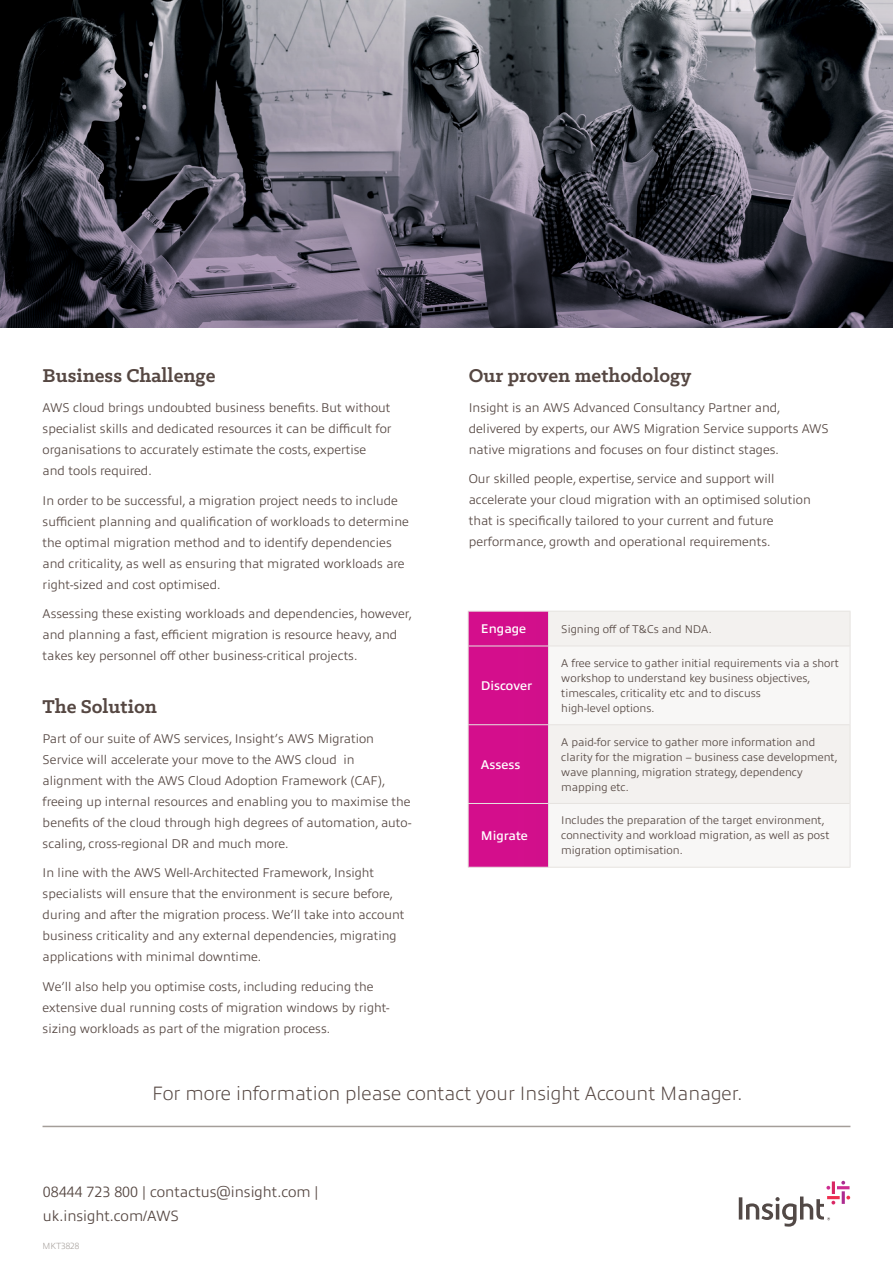
<style>
.page{position:relative;width:893px;height:1263px;background:#fff}
.page>*{position:absolute;margin:0;border:0;box-sizing:border-box;transform-origin:0 0}
.t1{font:700 21px "Klinic Slab";color:#554742}
.t2{font:200 19.5px "Allumi Pro";color:#554742}
.t3{font:300 15px/24px "Allumi Pro";color:#554742}
.t4{font:300 12.75px/21px "Allumi Pro";color:#554742}
.t5{font:600 12.75px "Allumi Pro";color:#fff}
.t6{font:300 11.25px/15px "Allumi Pro";color:#554742}
.t7{font:200 9px "Allumi Pro";color:#a49e99}
</style>
<div class="page">
<svg style="left:739px;top:1181px;width:111px;height:45px"></svg>
<hr style="left:43px;top:1126px;width:807px;height:1px;background:#a49e99">
<div style="left:469px;top:612px;width:79px;height:255px;background:#d30e8c"></div>
<div style="left:549px;top:612px;width:301px;height:34px;background:#f3f1ef"></div>
<div style="left:549px;top:647px;width:301px;height:220px;background:#f8f7f6"></div>
<hr style="left:468px;top:611px;width:81px;height:1px;background:#e6e3e0">
<hr style="left:468px;top:611px;width:1px;height:35px;background:#e6e3e0">
<hr style="left:468px;top:646px;width:81px;height:1px;background:#e6e3e0">
<hr style="left:468px;top:646px;width:1px;height:78px;background:#e6e3e0">
<hr style="left:468px;top:724px;width:81px;height:1px;background:#e6e3e0">
<hr style="left:468px;top:725px;width:1px;height:78px;background:#e6e3e0">
<hr style="left:468px;top:803px;width:81px;height:1px;background:#e6e3e0">
<hr style="left:468px;top:804px;width:1px;height:63px;background:#e6e3e0">
<hr style="left:468px;top:867px;width:81px;height:1px;background:#e6e3e0">
<hr style="left:549px;top:611px;width:301px;height:1px;background:#e6e3e0">
<hr style="left:549px;top:646px;width:301px;height:1px;background:#e6e3e0">
<hr style="left:549px;top:724px;width:301px;height:1px;background:#e6e3e0">
<hr style="left:549px;top:803px;width:301px;height:1px;background:#e6e3e0">
<hr style="left:549px;top:867px;width:301px;height:1px;background:#e6e3e0">
<hr style="left:548px;top:611px;width:1px;height:35px;background:#e6e3e0">
<hr style="left:548px;top:646px;width:1px;height:78px;background:#e6e3e0">
<hr style="left:548px;top:725px;width:1px;height:78px;background:#e6e3e0">
<hr style="left:548px;top:804px;width:1px;height:63px;background:#e6e3e0">
<hr style="left:850px;top:611px;width:1px;height:35px;background:#e6e3e0">
<hr style="left:850px;top:646px;width:1px;height:79px;background:#e6e3e0">
<hr style="left:850px;top:725px;width:1px;height:78px;background:#e6e3e0">
<hr style="left:850px;top:803px;width:1px;height:64px;background:#e6e3e0">
<img style="left:0;top:0;width:893px;height:327px">
<h1 class="t1" style="left:43px;top:362px;width:174px">Business Challenge</h1>
<p class="t4" style="left:43px;top:396px;width:350px">AWS cloud brings undoubted business benefits. But without specialist skills and dedicated resources it can be difficult for organisations to accurately estimate the costs, expertise and tools required.</p>
<p class="t4" style="left:43px;top:489px;width:368px">In order to be successful, a migration project needs to include sufficient planning and qualification of workloads to determine the optimal migration method and to identify dependencies and criticality, as well as ensuring that migrated workloads are right-sized and cost optimised.</p>
<p class="t4" style="left:43px;top:602px;width:371px">Assessing these existing workloads and dependencies, however, and planning a fast, efficient migration is resource heavy, and takes key personnel off other business-critical projects.</p>
<h1 class="t1" style="left:43px;top:693px;width:116px">The Solution</h1>
<p class="t4" style="left:43px;top:727px;width:370px">Part of our suite of AWS services, Insight’s AWS Migration Service will accelerate your move to the AWS cloud in alignment with the AWS Cloud Adoption Framework (CAF), freeing up internal resources and enabling you to maximise the benefits of the cloud through high degrees of automation, auto&shy;scaling, cross-regional DR and much more.</p>
<p class="t4" style="left:43px;top:861px;width:363px">In line with the AWS Well-Architected Framework, Insight specialists will ensure that the environment is secure before, during and after the migration process. We’ll take into account business criticality and any external dependencies, migrating applications with minimal downtime.</p>
<p class="t4" style="left:43px;top:975px;width:349px">We’ll also help you optimise costs, including reducing the extensive dual running costs of migration windows by right&shy;sizing workloads as part of the migration process.</p>
<h1 class="t1" style="left:469px;top:362px;width:224px">Our proven methodology</h1>
<p class="t4" style="left:469px;top:396px;width:362px">Insight is an AWS Advanced Consultancy Partner and, delivered by experts, our AWS Migration Service supports AWS native migrations and focuses on four distinct stages.</p>
<p class="t4" style="left:469px;top:467px;width:344px">Our skilled people, expertise, service and support will accelerate your cloud migration with an optimised solution that is specifically tailored to your current and future performance, growth and operational requirements.</p>
<p class="t5" style="left:481px;top:619px;width:47px">Engage</p>
<p class="t6" style="left:561px;top:620px;width:152px">Signing off of T&amp;Cs and NDA.</p>
<p class="t5" style="left:481px;top:676px;width:53px">Discover</p>
<p class="t5" style="left:481px;top:755px;width:41px">Assess</p>
<p class="t5" style="left:481px;top:826px;width:49px">Migrate</p>
<p class="t6" style="left:561px;top:655px;width:279px">A free service to gather initial requirements via a short workshop to understand key business objectives, timescales, criticality etc and to discuss<br>high-level options.</p>
<p class="t6" style="left:561px;top:733px;width:278px">A paid-for service to gather more information and clarity for the migration – business case development, wave planning, migration strategy, dependency mapping etc.</p>
<p class="t6" style="left:561px;top:812px;width:270px">Includes the preparation of the target environment, connectivity and workload migration, as well as post migration optimisation.</p>
<h2 class="t2" style="left:152px;top:1079px;width:592px">For more information please contact your Insight Account Manager.</h2>
<p class="t3" style="left:43px;top:1179px;width:277px">08444 723 800 | contactus@insight.com | uk.insight.com/AWS</p>
<p class="t7" style="left:43px;top:1239px;width:38px">MKT3828</p>
</div>
